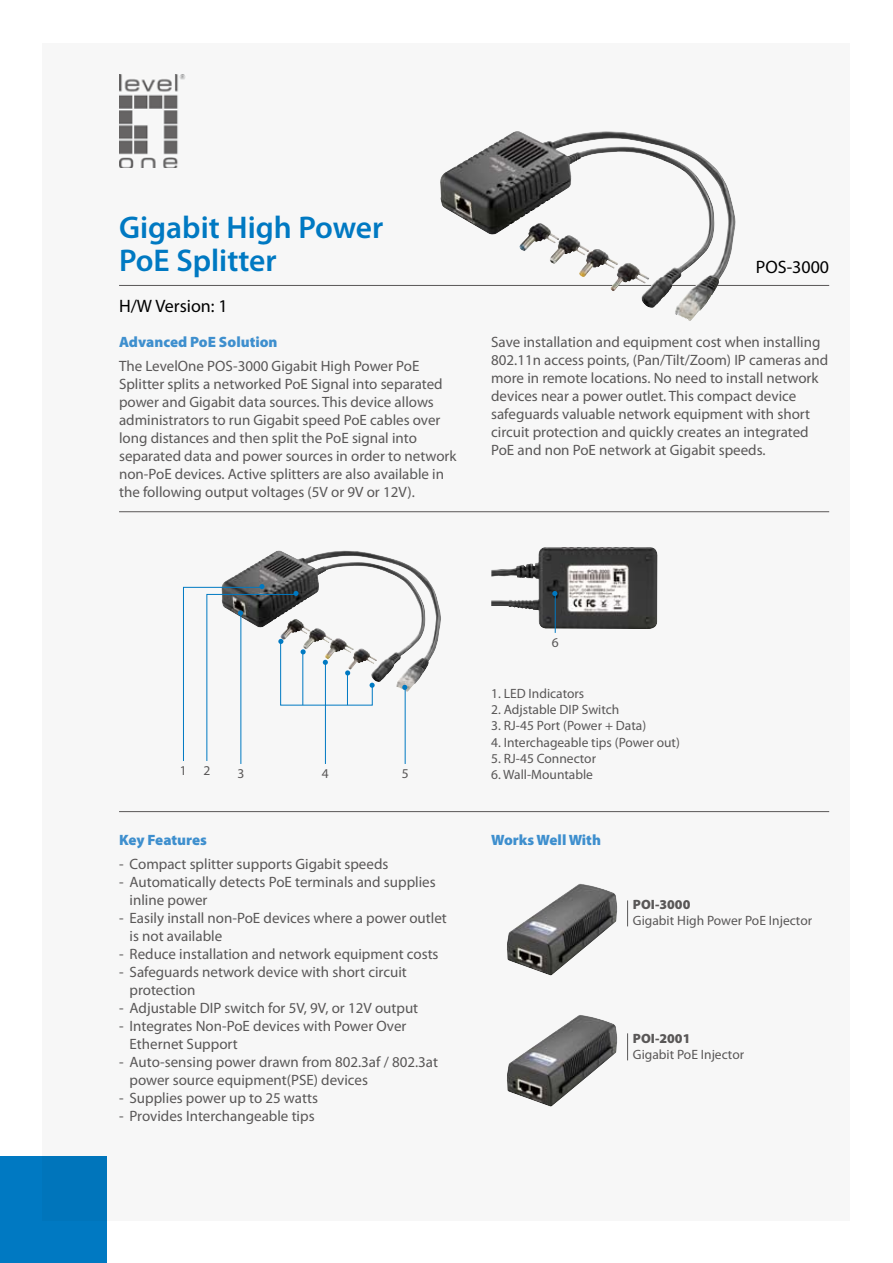
<style>
.page{position:relative;width:893px;height:1263px;background:#fff}
.page>*{position:absolute;margin:0;border:0;box-sizing:border-box;transform-origin:0 0}
.t1{font:600 31.5px/33px "Myriad Pro";color:#0079c2}
.t2{font:18px "Myriad Pro";color:#000}
.t3{font:15px/18px "Myriad Pro";color:#595757}
.t4{font:900 15px "Myriad Pro";color:#3e8fce}
.t5{font:13.5px "Myriad Pro";color:#595757}
.t6{font:900 13.5px "Myriad Pro";color:#595757}
</style>
<div class="page">
<div style="left:43px;top:43px;width:807px;height:1177px;background:#f7f7f7"></div>
<div style="left:0;top:1157px;width:106px;height:106px;background:#0079c2"></div>
<img style="left:119px;top:74px;width:67px;height:94px">
<hr style="left:119px;top:285px;width:710px;height:1px;background:#595757">
<img style="left:223px;top:550px;width:218px;height:142px">
<img style="left:491px;top:547px;width:166px;height:82px">
<hr style="left:119px;top:811px;width:710px;height:1px;background:#595757">
<svg style="left:627px;top:900px;width:1px;height:26px"></svg>
<hr style="left:119px;top:511px;width:710px;height:1px;background:#595757">
<hr style="left:405px;top:688px;width:1px;height:76px;background:#0079c2">
<svg style="left:402px;top:685px;width:5px;height:5px"></svg>
<svg style="left:627px;top:1033px;width:1px;height:27px"></svg>
<img style="left:440px;top:131px;width:296px;height:190px">
<img style="left:507px;top:883px;width:110px;height:92px">
<hr style="left:325px;top:663px;width:1px;height:101px;background:#0079c2">
<hr style="left:240px;top:614px;width:1px;height:150px;background:#0079c2">
<svg style="left:183px;top:584px;width:192px;height:178px"></svg>
<hr style="left:555px;top:595px;width:1px;height:38px;background:#0079c2">
<svg style="left:552px;top:591px;width:5px;height:5px"></svg>
<img style="left:507px;top:1015px;width:110px;height:92px">
<h1 class="t1" style="left:119px;top:211px;width:266px">Gigabit High Power<br>PoE Splitter</h1>
<p class="t2" style="left:119px;top:295px;width:110px">H/W Version: 1</p>
<p class="t4" style="left:119px;top:332px;width:160px">Advanced PoE Solution</p>
<p class="t3" style="left:119px;top:357px;width:339px">The LevelOne POS-3000 Gigabit High Power PoE Splitter splits a networked PoE Signal into separated power and Gigabit data sources. This device allows administrators to run Gigabit speed PoE cables over long distances and then split the PoE signal into separated data and power sources in order to network non-PoE devices. Active splitters are also available in the following output voltages (5V or 9V or 12V).</p>
<p class="t2" style="left:756px;top:256px;width:75px">POS-3000</p>
<p class="t3" style="left:491px;top:332px;width:339px">Save installation and equipment cost when installing 802.11n access points, (Pan/Tilt/Zoom) IP cameras and more in remote locations. No need to install network devices near a power outlet. This compact device safeguards valuable network equipment with short circuit protection and quickly creates an integrated PoE and non PoE network at Gigabit speeds.</p>
<p class="t5" style="left:552px;top:634px;width:8px">6</p>
<p class="t5" style="left:491px;top:685px;width:95px">1. LED Indicators</p>
<p class="t5" style="left:491px;top:701px;width:130px">2. Adjstable DIP Switch</p>
<p class="t5" style="left:491px;top:718px;width:157px">3. RJ-45 Port (Power + Data)</p>
<p class="t5" style="left:491px;top:734px;width:190px">4. Interchageable tips (Power out)</p>
<p class="t5" style="left:491px;top:750px;width:106px">5. RJ-45 Connector</p>
<p class="t5" style="left:180px;top:763px;width:32px">1 2</p>
<p class="t5" style="left:237px;top:766px;width:8px">3</p>
<p class="t5" style="left:322px;top:766px;width:8px">4</p>
<p class="t5" style="left:402px;top:766px;width:8px">5</p>
<p class="t5" style="left:491px;top:766px;width:103px">6. Wall-Mountable</p>
<p class="t4" style="left:119px;top:830px;width:89px">Key Features</p>
<p class="t3" style="left:119px;top:855px;width:271px">- Compact splitter supports Gigabit speeds</p>
<p class="t3" style="left:130px;top:873px;width:308px;text-indent:-10px">- Automatically detects PoE terminals and supplies inline power</p>
<p class="t3" style="left:130px;top:909px;width:319px;text-indent:-10px">- Easily install non-PoE devices where a power outlet is not available</p>
<p class="t3" style="left:119px;top:945px;width:321px">- Reduce installation and network equipment costs</p>
<p class="t3" style="left:130px;top:963px;width:279px;text-indent:-10px">- Safeguards network device with short circuit protection</p>
<p class="t3" style="left:119px;top:999px;width:301px">- Adjustable DIP switch for 5V, 9V, or 12V output</p>
<p class="t3" style="left:130px;top:1017px;width:278px;text-indent:-10px">- Integrates Non-PoE devices with Power Over<br>Ethernet Support</p>
<p class="t3" style="left:130px;top:1053px;width:310px;text-indent:-10px">- Auto-sensing power drawn from 802.3af / 802.3at power source equipment(PSE) devices</p>
<p class="t3" style="left:119px;top:1089px;width:200px">- Supplies power up to 25 watts</p>
<p class="t3" style="left:119px;top:1107px;width:197px">- Provides Interchangeable tips</p>
<p class="t4" style="left:491px;top:830px;width:111px">Works Well With</p>
<p class="t6" style="left:633px;top:895px;width:59px">POI-3000</p>
<p class="t5" style="left:633px;top:912px;width:181px">Gigabit High Power PoE Injector</p>
<p class="t6" style="left:633px;top:1029px;width:59px">POI-2001</p>
<p class="t5" style="left:633px;top:1046px;width:113px">Gigabit PoE Injector</p>
</div>
